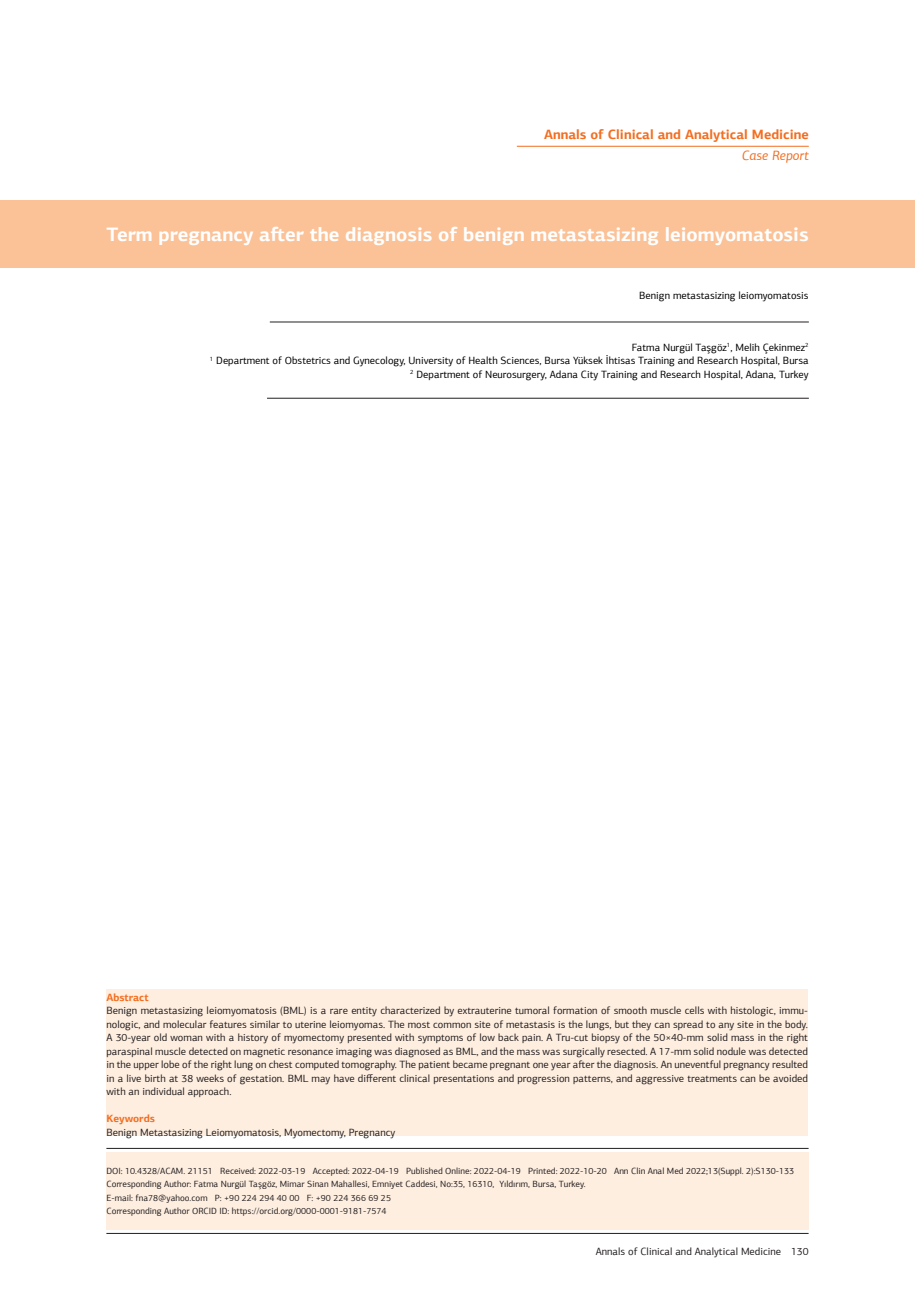
<style>
.page{position:relative;width:915px;height:1306px;background:#fff}
.page>*{position:absolute;margin:0;border:0;box-sizing:border-box;transform-origin:0 0}
.t1{font:700 19.5px "PF Agora Sans Pro";color:#fff}
.t2{font:700 13.5px "PF Agora Sans Pro";color:#f36e21}
.t3{font:italic 13.5px "PF Agora Sans Pro";color:#f36e21}
.t4{font:10.5px/13.5px "PF Agora Sans Pro";color:#231f20;text-align:justify}
.t5{font:10.5px "PF Agora Sans Pro";color:#000}
.t6{font:700 10.5px "PF Agora Sans Pro";color:#f36e21}
.t7{font:9px "PF Agora Sans Pro";color:#231f20}
</style>
<div class="page">
<hr style="left:106px;top:1233px;width:702px;height:1px;background:#231f20">
<div style="left:0;top:200px;width:914px;height:68px;background:#fbc197"></div>
<hr style="left:106px;top:1148px;width:702px;height:1px;background:#231f20">
<hr style="left:270px;top:322px;width:538px;height:1px;background:#231f20">
<hr style="left:267px;top:398px;width:541px;height:1px;background:#231f20">
<hr style="left:516px;top:146px;width:292px;height:1px;background:#f36e21">
<div style="left:106px;top:1151px;width:702px;height:78px;background:#feeee0"></div>
<div style="left:106px;top:989px;width:701px;height:146px;background:#feeee0"></div>
<p class="t2" style="left:544px;top:126px;width:266px">Annals of Clinical and Analytical Medicine</p>
<p class="t3" style="left:741px;top:147px;width:68px">Case Report</p>
<p class="t1" style="left:106px;top:222px;width:703px">Term pregnancy after the diagnosis of benign metastasizing leiomyomatosis</p>
<p class="t5" style="left:639px;top:289px;width:171px">Benign metastasizing leiomyomatosis</p>
<p class="t5" style="left:631px;top:341px;width:178px">Fatma Nurgül Taşgöz<sup>1</sup>, Melih Çekinmez<sup>2</sup></p>
<p class="t5" style="left:210px;top:354px;width:600px"><sup>1</sup> Department of Obstetrics and Gynecology, University of Health Sciences, Bursa Yüksek İhtisas Training and Research Hospital, Bursa</p>
<p class="t5" style="left:410px;top:368px;width:399px"><sup>2</sup> Department of Neurosurgery, Adana City Training and Research Hospital, Adana, Turkey</p>
<p class="t6" style="left:106px;top:990px;width:44px">Abstract</p>
<p class="t4" style="left:106px;top:1003px;width:703px">Benign metastasizing leiomyomatosis (BML) is a rare entity characterized by extrauterine tumoral formation of smooth muscle cells with histologic, immu&shy;nologic, and molecular features similar to uterine leiomyomas. The most common site of metastasis is the lungs, but they can spread to any site in the body.<br>A 30-year old woman with a history of myomectomy presented with symptoms of low back pain. A Tru-cut biopsy of the 50×40-mm solid mass in the right paraspinal muscle detected on magnetic resonance imaging was diagnosed as BML, and the mass was surgically resected. A 17-mm solid nodule was detected in the upper lobe of the right lung on chest computed tomography. The patient became pregnant one year after the diagnosis. An uneventful pregnancy resulted in a live birth at 38 weeks of gestation. BML may have different clinical presentations and progression patterns, and aggressive treatments can be avoided with an individual approach.</p>
<p class="t6" style="left:106px;top:1112px;width:50px">Keywords</p>
<p class="t4" style="left:106px;top:1125px;width:290px">Benign Metastasizing Leiomyomatosis, Myomectomy, Pregnancy</p>
<p class="t7" style="left:106px;top:1165px;width:689px">DOI: 10.4328/ACAM. 21151 Received: 2022-03-19 Accepted: 2022-04-19 Published Online: 2022-04-19 Printed: 2022-10-20 Ann Clin Anal Med 2022;13(Suppl. 2):S130-133</p>
<p class="t7" style="left:106px;top:1178px;width:480px">Corresponding Author: Fatma Nurgül Taşgöz, Mimar Sinan Mahallesi, Emniyet Caddesi, No:35, 16310, Yıldırım, Bursa, Turkey.</p>
<p class="t7" style="left:106px;top:1192px;width:286px">E-mail: fna78@yahoo.com P: +90 224 294 40 00 F: +90 224 366 69 25</p>
<p class="t7" style="left:106px;top:1205px;width:281px">Corresponding Author ORCID ID: https://orcid.org/0000-0001-9181-7574</p>
<p class="t4" style="left:595px;top:1244px;width:214px">Annals of Clinical and Analytical Medicine 130</p>
</div>
